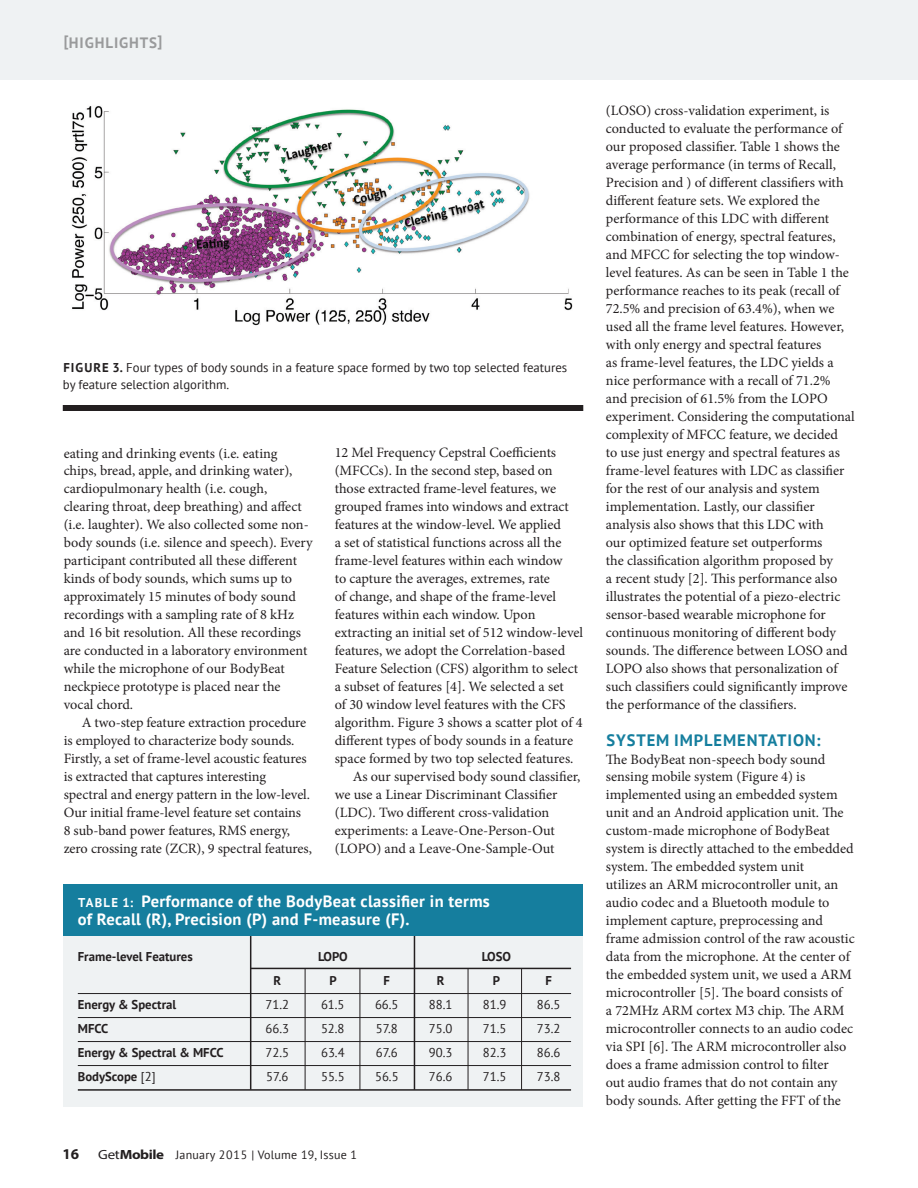
<style>
.page{position:relative;width:918px;height:1188px;background:#fff}
.page>*{position:absolute;margin:0;border:0;box-sizing:border-box;transform-origin:0 0}
.t1{font:700 16.5px/18px "PT Sans";letter-spacing:.02em;color:#fff}
.t2{font:700 16.5px "PT Sans";letter-spacing:.055em;color:#157e9e}
.t3{font:700 15px "PT Sans";letter-spacing:.06em;color:#999a9b}
.t4{font:700 15px "Myriad Pro";color:#231f20}
.t5{font:14.25px/18px "Minion Pro";letter-spacing:-.005em;color:#231f20}
.t6{font:12.75px/16.5px "PT Sans";color:#231f20}
.t7{font:700 12.75px "PT Sans";color:#231f20}
.t8{font:700 12.75px "PT Sans";color:#fff}
.t9{font:12px "PT Sans";letter-spacing:.02em;color:#231f20}
.s1{font-weight:700}
.s2{font-size:12.75px}
.s3{font-weight:400}
.s4{font-family:"Myriad Pro";font-size:13.35px}
.s5{font-family:"Myriad Pro";font-weight:700;font-size:13.35px}
</style>
<div class="page">
<img style="left:71px;top:106px;width:502px;height:220px">
<div style="left:63px;top:405px;width:520px;height:6px;background:#231f20"></div>
<div style="left:0;top:0;width:918px;height:80px;background:#eff2f3"></div>
<div style="left:64px;top:892px;width:519px;height:215px;background:#eff2f3"></div>
<hr style="left:78px;top:993px;width:493px;height:1px;background:#231f20">
<hr style="left:78px;top:1017px;width:493px;height:1px;background:#231f20">
<hr style="left:78px;top:1041px;width:493px;height:1px;background:#231f20">
<hr style="left:78px;top:1065px;width:493px;height:1px;background:#231f20">
<hr style="left:250px;top:968px;width:321px;height:1px;background:#231f20">
<hr style="left:78px;top:1089px;width:493px;height:2px;background:#231f20">
<hr style="left:414px;top:924px;width:1px;height:166px;background:#231f20">
<hr style="left:468px;top:968px;width:1px;height:122px;background:#231f20">
<hr style="left:521px;top:968px;width:1px;height:122px;background:#231f20">
<hr style="left:360px;top:968px;width:1px;height:122px;background:#231f20">
<hr style="left:305px;top:968px;width:1px;height:122px;background:#231f20">
<hr style="left:250px;top:933px;width:1px;height:157px;background:#231f20">
<div style="left:64px;top:885px;width:519px;height:51px;background:#157e9e"></div>
<p class="t3" style="left:64px;top:33px;width:100px">[highlights]</p>
<p class="t6" style="left:63px;top:359px;width:506px"><span class="s1">F igure 3.</span> Four types of body sounds in a feature space formed by two top selected features by feature selection algorithm.</p>
<p class="t5" style="left:64px;top:444px;width:250px">eating and drinking events (i.e. eating chips, bread, apple, and drinking water), cardiopulmonary health (i.e. cough, clearing throat, deep breathing) and affect (i.e. laughter). We also collected some non&shy;body sounds (i.e. silence and speech). Every participant contributed all these different kinds of body sounds, which sums up to approximately 15 minutes of body sound recordings with a sampling rate of 8 kHz and 16 bit resolution. All these recordings are conducted in a laboratory environment while the microphone of our BodyBeat neckpiece prototype is placed near the vocal chord.</p>
<p class="t5" style="left:64px;top:714px;width:250px;text-indent:18px">A two-step feature extraction procedure is employed to characterize body sounds.<br>Firstly, a set of frame-level acoustic features is extracted that captures interesting spectral and energy pattern in the low-level.<br>Our initial frame-level feature set contains<br>8 sub-band power features, RMS energy, zero crossing rate (ZCR), 9 spectral features,</p>
<p class="t5" style="left:335px;top:444px;width:223px">12 Mel Frequency Cepstral Coefficients</p>
<p class="t5" style="left:335px;top:462px;width:219px">(MFCCs). In the second step, based on</p>
<p class="t5" style="left:335px;top:480px;width:223px">those extracted frame-level features, we</p>
<p class="t5" style="left:335px;top:498px;width:236px">grouped frames into windows and extract</p>
<p class="t5" style="left:335px;top:516px;width:228px">features at the window-level. We applied</p>
<p class="t5" style="left:335px;top:534px;width:228px">a set of statistical functions across all the</p>
<p class="t5" style="left:335px;top:552px;width:229px">frame-level features within each window</p>
<p class="t5" style="left:335px;top:570px;width:217px">to capture the averages, extremes, rate</p>
<p class="t5" style="left:335px;top:588px;width:223px">of change, and shape of the frame-level</p>
<p class="t5" style="left:335px;top:606px;width:202px">features within each window. Upon</p>
<p class="t5" style="left:335px;top:624px;width:250px">extracting an initial set of 512 window-level</p>
<p class="t5" style="left:335px;top:642px;width:232px">features, we adopt the Correlation-based</p>
<p class="t5" style="left:335px;top:660px;width:245px">Feature Selection (CFS) algorithm to select</p>
<p class="t5" style="left:335px;top:678px;width:231px">a subset of features [4]. We selected a set</p>
<p class="t5" style="left:335px;top:696px;width:232px">of 30 window level features with the CFS</p>
<p class="t5" style="left:335px;top:714px;width:249px">algorithm. Figure 3 shows a scatter plot of 4</p>
<p class="t5" style="left:335px;top:732px;width:240px">different types of body sounds in a feature</p>
<p class="t5" style="left:335px;top:750px;width:240px">space formed by two top selected features.</p>
<p class="t5" style="left:353px;top:768px;width:229px">As our supervised body sound classifier,</p>
<p class="t5" style="left:335px;top:786px;width:224px">we use a Linear Discriminant Classifier</p>
<p class="t5" style="left:335px;top:804px;width:216px">(LDC). Two different cross-validation</p>
<p class="t5" style="left:335px;top:822px;width:222px">experiments: a Leave-One-Person-Out</p>
<p class="t5" style="left:335px;top:840px;width:221px">(LOPO) and a Leave-One-Sample-Out</p>
<p class="t1" style="left:78px;top:892px;width:414px;text-indent:45px"><span class="s2">1:</span> Performance of the BodyBeat classifier in terms of Recall (R), Precision (P) and F-measure (F).</p>
<p class="t8" style="left:78px;top:894px;width:25px">Table</p>
<p class="t7" style="left:78px;top:948px;width:117px">Frame-level Features</p>
<p class="t7" style="left:318px;top:948px;width:27px">LOPO</p>
<p class="t7" style="left:482px;top:948px;width:14px">LOSO</p>
<p class="t7" style="left:273px;top:972px;width:4px">R</p>
<p class="t7" style="left:493px;top:972px;width:34px">P F</p>
<p class="t7" style="left:78px;top:996px;width:100px">Energy &amp; Spectral</p>
<p class="t6" style="left:266px;top:996px;width:25px">71.2</p>
<p class="t6" style="left:321px;top:996px;width:25px">61.5</p>
<p class="t6" style="left:375px;top:996px;width:25px">66.5</p>
<p class="t6" style="left:429px;top:996px;width:25px">88.1</p>
<p class="t6" style="left:483px;top:996px;width:25px">81.9</p>
<p class="t6" style="left:537px;top:996px;width:25px">86.5</p>
<p class="t7" style="left:78px;top:1020px;width:32px">MFCC</p>
<p class="t6" style="left:266px;top:1020px;width:25px">66.3</p>
<p class="t6" style="left:321px;top:1020px;width:25px">52.8</p>
<p class="t6" style="left:376px;top:1020px;width:24px">57.8</p>
<p class="t6" style="left:429px;top:1020px;width:25px">75.0</p>
<p class="t6" style="left:483px;top:1020px;width:25px">71.5</p>
<p class="t6" style="left:537px;top:1020px;width:25px">73.2</p>
<p class="t7" style="left:78px;top:1044px;width:147px">Energy &amp; Spectral &amp; MFCC</p>
<p class="t6" style="left:266px;top:1044px;width:25px">72.5</p>
<p class="t6" style="left:321px;top:1044px;width:25px">63.4</p>
<p class="t6" style="left:376px;top:1044px;width:24px">67.6</p>
<p class="t6" style="left:429px;top:1044px;width:25px">90.3</p>
<p class="t6" style="left:483px;top:1044px;width:25px">82.3</p>
<p class="t6" style="left:537px;top:1044px;width:25px">86.6</p>
<p class="t7" style="left:78px;top:1068px;width:79px">BodyScope <span class="s3">[2]</span></p>
<p class="t6" style="left:266px;top:1068px;width:24px">57.6</p>
<p class="t6" style="left:321px;top:1068px;width:25px">55.5</p>
<p class="t6" style="left:375px;top:1068px;width:25px">56.5</p>
<p class="t6" style="left:429px;top:1068px;width:25px">76.6</p>
<p class="t6" style="left:483px;top:1068px;width:25px">71.5</p>
<p class="t6" style="left:537px;top:1068px;width:25px">73.8</p>
<p class="t4" style="left:62px;top:1145px;width:18px">16</p>
<p class="t9" style="left:98px;top:1147px;width:260px"><span class="s4">Get</span><span class="s5">Mobile</span> January 2015 | Volume 19, Issue 1</p>
<p class="t5" style="left:606px;top:102px;width:250px">(LOSO) cross-validation experiment, is conducted to evaluate the performance of our proposed classifier. Table 1 shows the average performance (in terms of Recall, Precision and ) of different classifiers with different feature sets. We explored the performance of this LDC with different combination of energy, spectral features, and MFCC for selecting the top window&shy;level features. As can be seen in Table 1 the performance reaches to its peak (recall of 72.5% and precision of 63.4%), when we used all the frame level features. However, with only energy and spectral features<br>as frame-level features, the LDC yields a nice performance with a recall of 71.2% and precision of 61.5% from the LOPO experiment. Considering the computational complexity of MFCC feature, we decided<br>to use just energy and spectral features as frame-level features with LDC as classifier for the rest of our analysis and system implementation. Lastly, our classifier analysis also shows that this LDC with<br>our optimized feature set outperforms<br>the classification algorithm proposed by<br>a recent study [2]. This performance also illustrates the potential of a piezo-electric sensor-based wearable microphone for continuous monitoring of different body sounds. The difference between LOSO and LOPO also shows that personalization of such classifiers could significantly improve the performance of the classifiers.</p>
<p class="t2" style="left:607px;top:729px;width:79px">System Impleme</p>
<p class="t2" style="left:747px;top:729px;width:75px">ntation:</p>
<p class="t5" style="left:606px;top:750px;width:250px">The BodyBeat non-speech body sound sensing mobile system (Figure 4) is implemented using an embedded system unit and an Android application unit. The custom-made microphone of BodyBeat system is directly attached to the embedded system. The embedded system unit<br>utilizes an ARM microcontroller unit, an audio codec and a Bluetooth module to implement capture, preprocessing and frame admission control of the raw acoustic data from the microphone. At the center of the embedded system unit, we used a ARM microcontroller [5]. The board consists of<br>a 72MHz ARM cortex M3 chip. The ARM microcontroller connects to an audio codec via SPI [6]. The ARM microcontroller also does a frame admission control to filter<br>out audio frames that do not contain any body sounds. After getting the FFT of the</p>
</div>
